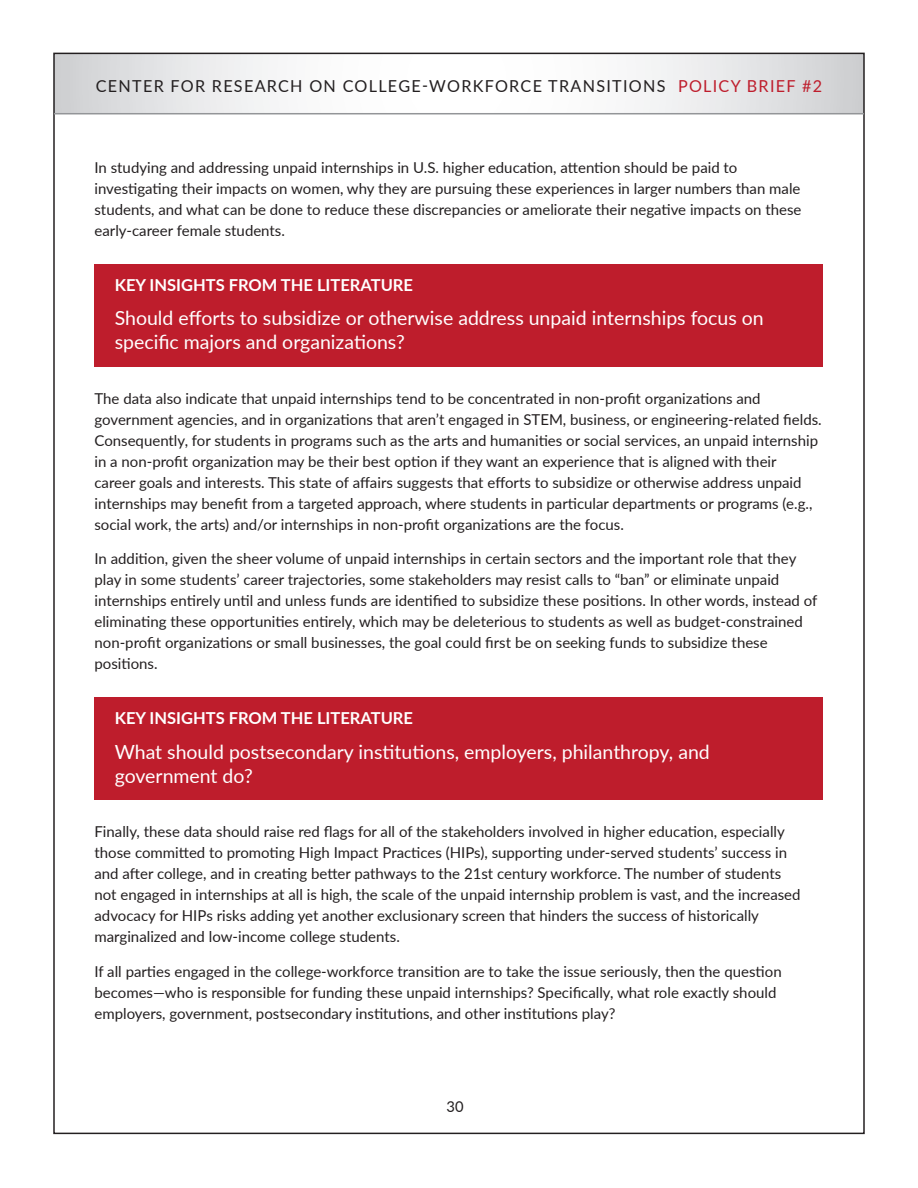
<style>
.page{position:relative;width:918px;height:1188px;background:#fff}
.page>*{position:absolute;margin:0;border:0;box-sizing:border-box;transform-origin:0 0}
.red_bar{font:19.5px/24px "Lato";color:#fff}
.t1{font:16.5px "Lato";letter-spacing:.08em;color:#231f20}
.red_bar-2{font:700 16.5px "Lato";color:#fff}
.P-body{font:15px/21px "Lato";color:#231f20}
.s1{color:#be1d2c}
</style>
<div class="page">
<svg style="left:56px;top:56px;width:806px;height:57px"></svg>
<hr style="left:54px;top:113px;width:810px;height:1px;background:#939598">
<div style="left:94px;top:264px;width:730px;height:103px;background:#be1d2c"></div>
<div style="left:94px;top:697px;width:730px;height:103px;background:#be1d2c"></div>
<p class="t1" style="left:96px;top:74px;width:728px">CENTER FOR RESEARCH ON COLLEGE-WORKFORCE TRANSITIONS <span class="s1">POLICY BRIEF #2</span></p>
<p class="P-body" style="left:94px;top:156px;width:708px">In studying and addressing unpaid internships in U.S. higher education, attention should be paid to investigating their impacts on women, why they are pursuing these experiences in larger numbers than male students, and what can be done to reduce these discrepancies or ameliorate their negative impacts on these early-career female students.</p>
<p class="red_bar-2" style="left:115px;top:273px;width:300px">KEY INSIGHTS FROM THE LITERATURE</p>
<p class="red_bar" style="left:115px;top:305px;width:651px">Should efforts to subsidize or otherwise address unpaid internships focus on specific majors and organizations?</p>
<p class="P-body" style="left:94px;top:387px;width:729px">The data also indicate that unpaid internships tend to be concentrated in non-profit organizations and government agencies, and in organizations that aren’t engaged in STEM, business, or engineering-related fields.<br>Consequently, for students in programs such as the arts and humanities or social services, an unpaid internship in a non-profit organization may be their best option if they want an experience that is aligned with their<br>career goals and interests. This state of affairs suggests that efforts to subsidize or otherwise address unpaid internships may benefit from a targeted approach, where students in particular departments or programs (e.g., social work, the arts) and/or internships in non-profit organizations are the focus.</p>
<p class="P-body" style="left:94px;top:548px;width:724px">In addition, given the sheer volume of unpaid internships in certain sectors and the important role that they play in some students’ career trajectories, some stakeholders may resist calls to “ban” or eliminate unpaid internships entirely until and unless funds are identified to subsidize these positions. In other words, instead of eliminating these opportunities entirely, which may be deleterious to students as well as budget-constrained non-profit organizations or small businesses, the goal could first be on seeking funds to subsidize these positions.</p>
<p class="red_bar-2" style="left:115px;top:706px;width:300px">KEY INSIGHTS FROM THE LITERATURE</p>
<p class="red_bar" style="left:115px;top:739px;width:597px">What should postsecondary institutions, employers, philanthropy, and government do?</p>
<p class="P-body" style="left:94px;top:821px;width:708px">Finally, these data should raise red flags for all of the stakeholders involved in higher education, especially those committed to promoting High Impact Practices (HIPs), supporting under-served students’ success in and after college, and in creating better pathways to the 21st century workforce. The number of students not engaged in internships at all is high, the scale of the unpaid internship problem is vast, and the increased advocacy for HIPs risks adding yet another exclusionary screen that hinders the success of historically marginalized and low-income college students.</p>
<p class="P-body" style="left:94px;top:960px;width:689px">If all parties engaged in the college-workforce transition are to take the issue seriously, then the question becomes—who is responsible for funding these unpaid internships? Specifically, what role exactly should employers, government, postsecondary institutions, and other institutions play?</p>
<p class="P-body" style="left:446px;top:1095px;width:19px">30</p>
</div>
